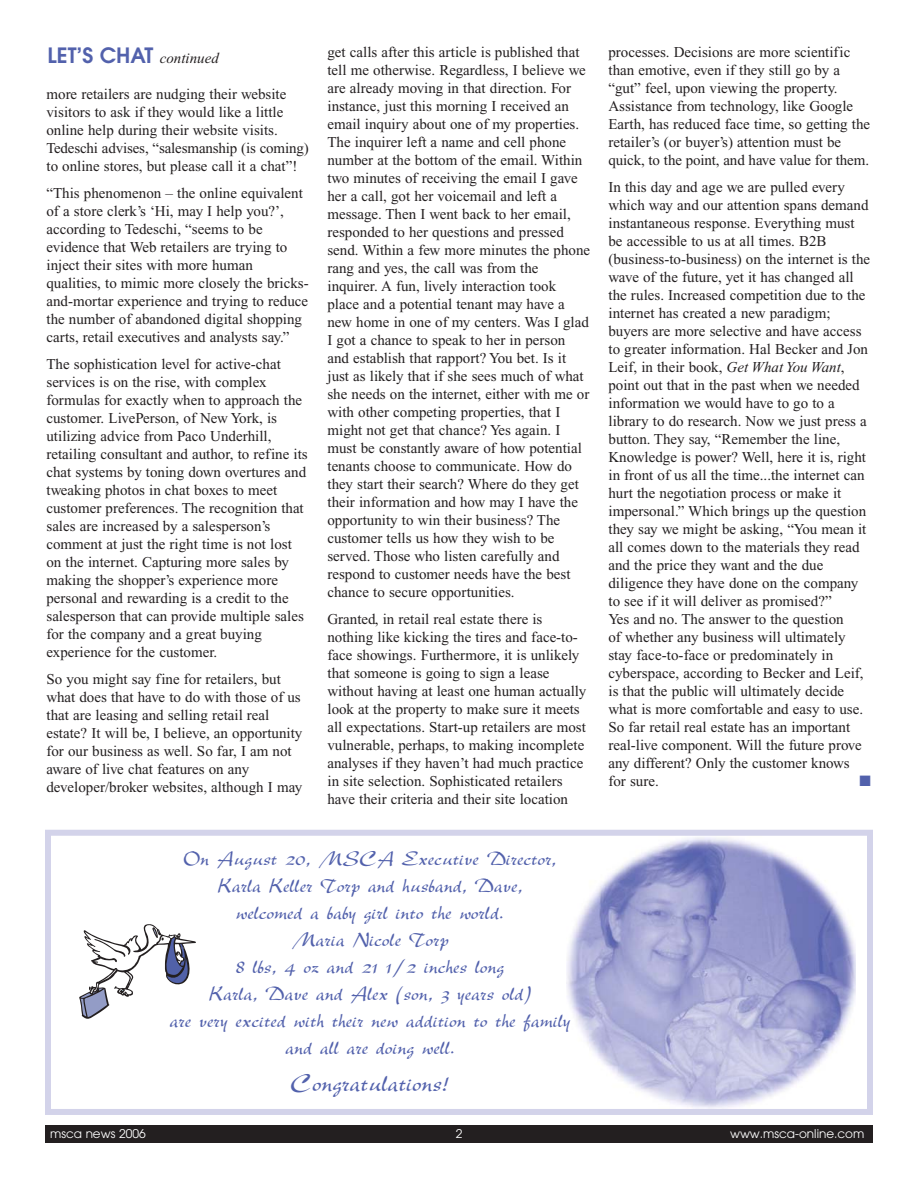
<style>
.page{position:relative;width:918px;height:1188px;background:#fff}
.page>*{position:absolute;margin:0;border:0;box-sizing:border-box;transform-origin:0 0}
.t1{font:25.5px "New Berolina";color:#5261ac}
.t2{font:21px/27px "New Berolina";color:#5261ac;text-align:center}
.t3{font:600 21px "Avant Garde";color:#5261ac}
.t4{font:15px/18px "Times New Roman";color:#231f20}
.t5{font:15px "Zapf Dingbats";color:#5261ac}
.t6{font:12px "Avant Garde";color:#fff}
.s1{font-family:"Times New Roman";font-weight:400;font-style:italic;font-size:15px;color:#231f20}
.s2{font-style:italic}
</style>
<div class="page">
<img style="left:567px;top:837px;width:289px;height:271px">
<div style="left:45px;top:830px;width:828px;height:285px;border:6px solid #d3d3ea"></div>
<div style="left:45px;top:1125px;width:828px;height:18px;background:#231f20"></div>
<svg style="left:79px;top:924px;width:117px;height:95px"></svg>
<h2 class="t3" style="left:48px;top:48px;width:173px">LET’S CHAT <span class="s1">continued</span></h2>
<p class="t4" style="left:46px;top:86px;width:264px">more retailers are nudging their website visitors to ask if they would like a little online help during their website visits.<br>Tedeschi advises, “salesmanship (is coming) to online stores, but please call it a chat”!</p>
<p class="t4" style="left:46px;top:185px;width:264px">“This phenomenon – the online equivalent of a store clerk’s ‘Hi, may I help you?’, according to Tedeschi, “seems to be evidence that Web retailers are trying to inject their sites with more human qualities, to mimic more closely the bricks&shy;and-mortar experience and trying to reduce the number of abandoned digital shopping carts, retail executives and analysts say.”</p>
<p class="t4" style="left:46px;top:356px;width:263px">The sophistication level for active-chat services is on the rise, with complex formulas for exactly when to approach the customer. LivePerson, of New York, is utilizing advice from Paco Underhill, retailing consultant and author, to refine its chat systems by toning down overtures and tweaking photos in chat boxes to meet customer preferences. The recognition that sales are increased by a salesperson’s comment at just the right time is not lost on the internet. Capturing more sales by making the shopper’s experience more personal and rewarding is a credit to the salesperson that can provide multiple sales for the company and a great buying experience for the customer.</p>
<p class="t4" style="left:46px;top:671px;width:257px">So you might say fine for retailers, but what does that have to do with those of us that are leasing and selling retail real estate? It will be, I believe, an opportunity for our business as well. So far, I am not aware of live chat features on any developer/broker websites, although I may</p>
<p class="t4" style="left:327px;top:44px;width:264px">get calls after this article is published that tell me otherwise. Regardless, I believe we are already moving in that direction. For instance, just this morning I received an email inquiry about one of my properties.<br>The inquirer left a name and cell phone number at the bottom of the email. Within two minutes of receiving the email I gave her a call, got her voicemail and left a message. Then I went back to her email, responded to her questions and pressed send. Within a few more minutes the phone rang and yes, the call was from the inquirer. A fun, lively interaction took place and a potential tenant may have a new home in one of my centers. Was I glad I got a chance to speak to her in person and establish that rapport? You bet. Is it just as likely that if she sees much of what she needs on the internet, either with me or with other competing properties, that I might not get that chance? Yes again. I must be constantly aware of how potential tenants choose to communicate. How do they start their search? Where do they get their information and how may I have the opportunity to win their business? The customer tells us how they wish to be served. Those who listen carefully and respond to customer needs have the best chance to secure opportunities.</p>
<p class="t4" style="left:327px;top:611px;width:260px">Granted, in retail real estate there is nothing like kicking the tires and face-to&shy;face showings. Furthermore, it is unlikely that someone is going to sign a lease without having at least one human actually look at the property to make sure it meets all expectations. Start-up retailers are most vulnerable, perhaps, to making incomplete analyses if they haven’t had much practice in site selection. Sophisticated retailers have their criteria and their site location</p>
<p class="t4" style="left:608px;top:44px;width:263px">processes. Decisions are more scientific than emotive, even if they still go by a “gut” feel, upon viewing the property.<br>Assistance from technology, like Google Earth, has reduced face time, so getting the retailer’s (or buyer’s) attention must be quick, to the point, and have value for them.</p>
<p class="t4" style="left:608px;top:179px;width:263px">In this day and age we are pulled every which way and our attention spans demand instantaneous response. Everything must be accessible to us at all times. B2B (business-to-business) on the internet is the wave of the future, yet it has changed all the rules. Increased competition due to the internet has created a new paradigm; buyers are more selective and have access to greater information. Hal Becker and Jon Leif, in their book, <span class="s2">Get What You Want</span>, point out that in the past when we needed information we would have to go to a library to do research. Now we just press a button. They say, “Remember the line, Knowledge is power? Well, here it is, right in front of us all the time...the internet can hurt the negotiation process or make it impersonal.” Which brings up the question they say we might be asking, “You mean it all comes down to the materials they read and the price they want and the due diligence they have done on the company to see if it will deliver as promised?”<br>Yes and no. The answer to the question<br>of whether any business will ultimately stay face-to-face or predominately in cyberspace, according to Becker and Leif, is that the public will ultimately decide what is more comfortable and easy to use.<br>So far retail real estate has an important real-live component. Will the future prove any different? Only the customer knows for sure.</p>
<p class="t5" style="left:860px;top:774px;width:13px">■</p>
<p class="t2" style="left:169px;top:844px;width:403px">On August 20, MSCA Executive Director, Karla Keller Torp and husband, Dave,<br>welcomed a baby girl into the world.<br>Maria Nicole Torp<br>8 lbs, 4 oz and 21 1/2 inches long<br>Karla, Dave and Alex (son, 3 years old)<br>are very excited with their new addition to the family and all are doing well.</p>
<h1 class="t1" style="left:290px;top:1068px;width:160px">Congratulations!</h1>
<p class="t6" style="left:50px;top:1129px;width:97px">msca news 2006</p>
<p class="t6" style="left:456px;top:1129px;width:8px">2</p>
<p class="t6" style="left:730px;top:1129px;width:136px">www.msca-online.com</p>
</div>
